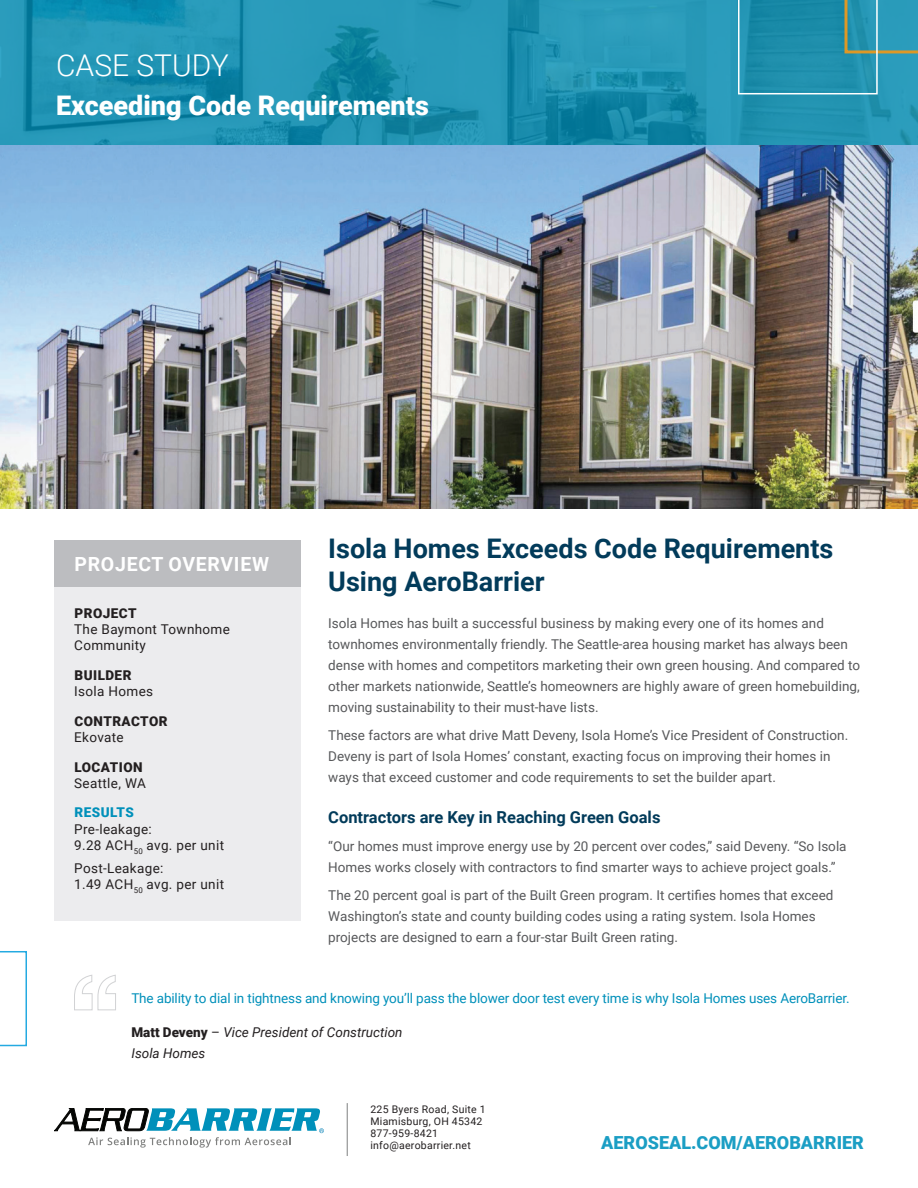
<style>
.page{position:relative;width:918px;height:1188px;background:#fff}
.page>*{position:absolute;margin:0;border:0;box-sizing:border-box;transform-origin:0 0}
.t1{font:300 30px "Roboto";color:#fff}
.t2{font:700 27px/32.4px "Roboto";color:#023b5a}
.t3{font:900 27px "Roboto";color:#fff}
.t4{font:700 19.5px "Roboto";letter-spacing:.035em;color:#fff}
.t5{font:900 18px "Roboto";color:#1b9ec4}
.t6{font:700 16.5px "Roboto";color:#023b5a}
.t7{font:13.5px/21px "Roboto";color:#57585a}
.t8{font:13.5px/16.2px "Roboto";letter-spacing:.025em;color:#231f20}
.t9{font:13.5px "Roboto";letter-spacing:-.01em;color:#0090ba}
.t10{font:italic 13.5px/21px "Roboto";color:#231f20}
.t11{font:900 13.5px "Roboto";letter-spacing:.035em;color:#231f20}
.t12{font:900 13.5px "Roboto";letter-spacing:.035em;color:#0090ba}
.t13{font:10.5px/12px "Roboto";letter-spacing:.025em;color:#231f20}
.s1{font-weight:900;font-style:normal}
.s2{font-style:normal}
</style>
<div class="page">
<svg style="left:54px;top:1108px;width:270px;height:40px"></svg>
<hr style="left:347px;top:1103px;width:1px;height:53px;background:#7f8080">
<svg style="left:74px;top:974px;width:42px;height:37px"></svg>
<svg style="left:0;top:0;width:918px;height:146px;background:#2093b2"></svg>
<div style="left:54px;top:540px;width:247px;height:380px;background:#ececee"></div>
<svg style="left:0;top:951px;width:27px;height:95px"></svg>
<svg style="left:738px;top:0;width:180px;height:94px;background:#2c94ae"></svg>
<div style="left:54px;top:540px;width:247px;height:46px;background:#bcbdc0"></div>
<img style="left:0;top:146px;width:918px;height:363px">
<h1 class="t1" style="left:56px;top:44px;width:174px">CASE STUDY</h1>
<h2 class="t3" style="left:56px;top:87px;width:374px">Exceeding Code Requirements</h2>
<h3 class="t4" style="left:75px;top:550px;width:196px">PROJECT OVERVIEW</h3>
<p class="t11" style="left:74px;top:603px;width:64px">PROJECT</p>
<p class="t8" style="left:74px;top:620px;width:157px">The Baymont Townhome<br>Community</p>
<p class="t11" style="left:74px;top:665px;width:59px">BUILDER</p>
<p class="t8" style="left:74px;top:683px;width:80px">Isola Homes</p>
<p class="t11" style="left:74px;top:711px;width:95px">CONTRACTOR</p>
<p class="t8" style="left:74px;top:728px;width:51px">Ekovate</p>
<p class="t11" style="left:74px;top:757px;width:70px">LOCATION</p>
<p class="t8" style="left:74px;top:774px;width:73px">Seattle, WA</p>
<p class="t12" style="left:74px;top:803px;width:61px">RESULTS</p>
<p class="t8" style="left:74px;top:820px;width:151px">Pre-leakage:<br>9.28 ACH<sub>50</sub> avg. per unit</p>
<p class="t8" style="left:74px;top:859px;width:151px">Post-Leakage:<br>1.49 ACH<sub>50</sub> avg. per unit</p>
<h2 class="t2" style="left:328px;top:531px;width:507px">Isola Homes Exceeds Code Requirements<br>Using AeroBarrier</h2>
<p class="t7" style="left:328px;top:613px;width:533px">Isola Homes has built a successful business by making every one of its homes and townhomes environmentally friendly. The Seattle-area housing market has always been dense with homes and competitors marketing their own green housing. And compared to other markets nationwide, Seattle’s homeowners are highly aware of green homebuilding, moving sustainability to their must-have lists.</p>
<p class="t7" style="left:328px;top:724px;width:521px">These factors are what drive Matt Deveny, Isola Home’s Vice President of Construction.<br>Deveny is part of Isola Homes’ constant, exacting focus on improving their homes in ways that exceed customer and code requirements to set the builder apart.</p>
<p class="t6" style="left:328px;top:806px;width:334px">Contractors are Key in Reaching Green Goals</p>
<p class="t7" style="left:328px;top:835px;width:520px">“Our homes must improve energy use by 20 percent over codes,” said Deveny. “So Isola<br>Homes works closely with contractors to find smarter ways to achieve project goals.”</p>
<p class="t7" style="left:328px;top:884px;width:507px">The 20 percent goal is part of the Built Green program. It certifies homes that exceed<br>Washington’s state and county building codes using a rating system. Isola Homes projects are designed to earn a four-star Built Green rating.</p>
<p class="t9" style="left:131px;top:988px;width:720px">The ability to dial in tightness and knowing you’ll pass the blower door test every time is why Isola Homes uses AeroBarrier.</p>
<p class="t10" style="left:131px;top:1021px;width:273px"><span class="s1">Matt Deveny</span> <span class="s2">–</span> Vice President of Construction<br>Isola Homes</p>
<p class="t13" style="left:370px;top:1103px;width:117px">225 Byers Road, Suite 1<br>Miamisburg, OH 45342<br>877-959-8421 info@aerobarrier.net</p>
<h3 class="t5" style="left:601px;top:1130px;width:264px">AEROSEAL.COM/AEROBARRIER</h3>
</div>
